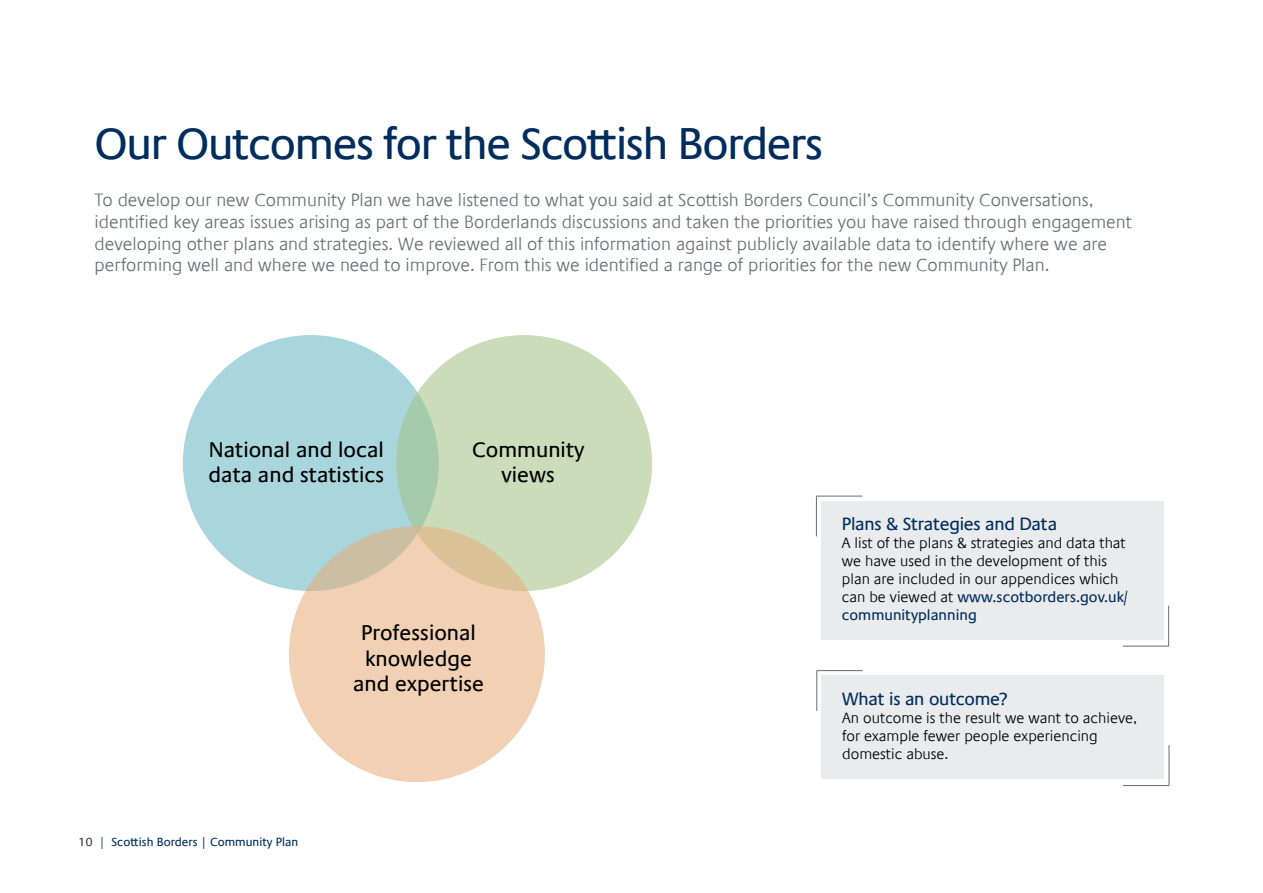
<style>
.page{position:relative;width:1263px;height:893px;background:#fff}
.page>*{position:absolute;margin:0;border:0;box-sizing:border-box;transform-origin:0 0}
.t1{font:45px "Praxis Com";letter-spacing:-.03em;color:#002d5d}
.t2{font:21.6px/25.5px "Praxis Com";color:#000;text-align:center}
.t3{font:300 18px/21.6px "Praxis Com";color:#696f74}
.t4{font:18px "Praxis Com";letter-spacing:-.015em;color:#002d5d}
.t5{font:300 15px/18px "Praxis Com";color:#000}
.t6{font:12px "Praxis Com";color:#002d5d}
.s1{color:#303e49}
.s2{font-weight:400;color:#002d5d}
</style>
<div class="page">
<div style="left:821px;top:501px;width:343px;height:138px;background:#e9ebed"></div>
<hr style="left:816px;top:496px;width:46px;height:1px;background:#686c6c">
<hr style="left:816px;top:496px;width:1px;height:40px;background:#686c6c">
<hr style="left:1123px;top:646px;width:46px;height:1px;background:#686c6c">
<hr style="left:1168px;top:606px;width:1px;height:40px;background:#686c6c">
<div style="left:183px;top:335px;width:256px;height:256px;background:#a9d6dc;border-radius:50%"></div>
<svg style="left:396px;top:335px;width:256px;height:256px;background:#c7dab9"></svg>
<svg style="left:289px;top:526px;width:256px;height:256px;background:#edcdb0"></svg>
<div style="left:821px;top:676px;width:343px;height:103px;background:#e9ebed"></div>
<hr style="left:817px;top:670px;width:46px;height:1px;background:#686c6c">
<hr style="left:816px;top:671px;width:1px;height:40px;background:#686c6c">
<hr style="left:1123px;top:785px;width:46px;height:1px;background:#686c6c">
<hr style="left:1169px;top:745px;width:1px;height:40px;background:#686c6c">
<h1 class="t1" style="left:94px;top:117px;width:730px">Our Outcomes for the Scottish Borders</h1>
<p class="t3" style="left:94px;top:190px;width:1039px">To develop our new Community Plan we have listened to what you said at Scottish Borders Council’s Community Conversations, identified key areas issues arising as part of the Borderlands discussions and taken the priorities you have raised through engagement developing other plans and strategies. We reviewed all of this information against publicly available data to identify where we are performing well and where we need to improve. From this we identified a range of priorities for the new Community Plan.</p>
<p class="t2" style="left:209px;top:437px;width:177px;text-align:left">National and local data and statistics</p>
<p class="t2" style="left:472px;top:437px;width:114px">Community views</p>
<p class="t6" style="left:78px;top:835px;width:222px"><span class="s1">10 |</span> Scottish Borders | Community Plan</p>
<p class="t2" style="left:353px;top:620px;width:132px">Professional knowledge and expertise</p>
<p class="t4" style="left:842px;top:514px;width:217px">Plans &amp; Strategies and Data</p>
<p class="t5" style="left:842px;top:534px;width:287px">A list of the plans &amp; strategies and data that we have used in the development of this plan are included in our appendices which can be viewed at <span class="s2">www.scotborders.gov.uk/ communityplanning</span></p>
<p class="t4" style="left:842px;top:688px;width:167px">What is an outcome?</p>
<p class="t5" style="left:842px;top:709px;width:296px">An outcome is the result we want to achieve, for example fewer people experiencing domestic abuse.</p>
</div>
